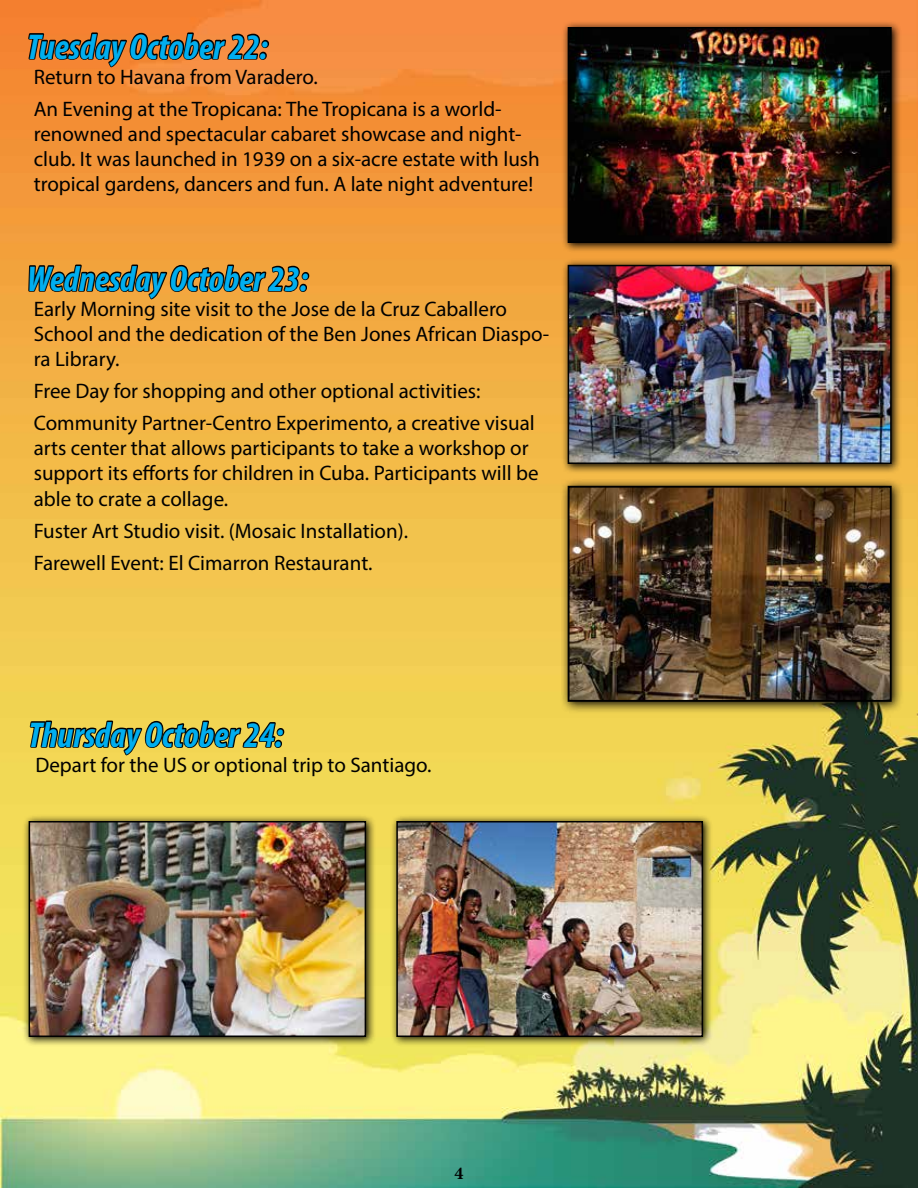
<style>
.page{position:relative;width:918px;height:1188px;background:#fff}
.page>*{position:absolute;margin:0;border:0;box-sizing:border-box;transform-origin:0 0}
.t1{font:italic 700 condensed 36px "Myriad Pro";color:#00aeef}
.t2{font:21px/25.2px "Myriad Pro";color:#000}
.t3{font:700 18px "Minion Pro";color:#000}
</style>
<div class="page">
<img style="left:1px;top:0;width:917px;height:1187px">
<svg style="left:28px;top:719px;width:257px;height:374px;background:#e0cf61"></svg>
<svg style="left:27px;top:31px;width:283px;height:606px;background:#e9a43f"></svg>
<div style="left:561px;top:258px;width:340px;height:216px;background:#000;opacity:.97"></div>
<img style="left:571px;top:268px;width:318px;height:193px">
<div style="left:568px;top:265px;width:324px;height:199px;border:2px solid #000"></div>
<div style="left:22px;top:814px;width:354px;height:233px;background:#000;opacity:.97"></div>
<img style="left:32px;top:824px;width:331px;height:210px">
<div style="left:29px;top:821px;width:337px;height:216px;border:2px solid #000"></div>
<div style="left:560px;top:478px;width:344px;height:236px;background:#000;opacity:.97"></div>
<img style="left:571px;top:489px;width:318px;height:210px">
<div style="left:568px;top:486px;width:324px;height:216px;border:2px solid #000"></div>
<div style="left:390px;top:814px;width:323px;height:233px;background:#000;opacity:.97"></div>
<img style="left:399px;top:824px;width:301px;height:210px">
<div style="left:396px;top:821px;width:307px;height:216px;border:2px solid #000"></div>
<div style="left:561px;top:20px;width:340px;height:233px;background:#000;opacity:.97"></div>
<img style="left:571px;top:30px;width:318px;height:210px">
<div style="left:568px;top:27px;width:324px;height:216px;border:2px solid #000"></div>
<h1 class="t1" style="left:27px;top:24px;width:242px">Tuesday October 22:</h1>
<p class="t2" style="left:34px;top:60px;width:469px;line-height:32px">Return to Havana from Varadero.<br>An Evening at the Tropicana: The Tropicana is a world-</p>
<p class="t2" style="left:34px;top:121px;width:508px">renowned and spectacular cabaret showcase and night&shy;club. It was launched in 1939 on a six-acre estate with lush tropical gardens, dancers and fun. A late night adventure!</p>
<h1 class="t1" style="left:27px;top:256px;width:282px">Wednesday October 23:</h1>
<p class="t2" style="left:34px;top:296px;width:517px">Early Morning site visit to the Jose de la Cruz Caballero<br>School and the dedication of the Ben Jones African Diaspo&shy;ra Library.</p>
<p class="t2" style="left:34px;top:375px;width:503px;line-height:32px">Free Day for shopping and other optional activities:<br>Community Partner-Centro Experimento, a creative visual</p>
<p class="t2" style="left:34px;top:435px;width:506px">arts center that allows participants to take a workshop or support its efforts for children in Cuba. Participants will be able to crate a collage.</p>
<p class="t2" style="left:34px;top:514px;width:376px;line-height:32px">Fuster Art Studio visit. (Mosaic Installation).<br>Farewell Event: El Cimarron Restaurant.</p>
<h1 class="t1" style="left:29px;top:712px;width:256px">Thursday October 24:</h1>
<p class="t2" style="left:35px;top:752px;width:398px">Depart for the US or optional trip to Santiago.</p>
<p class="t3" style="left:454px;top:1161px;width:10px">4</p>
</div>
